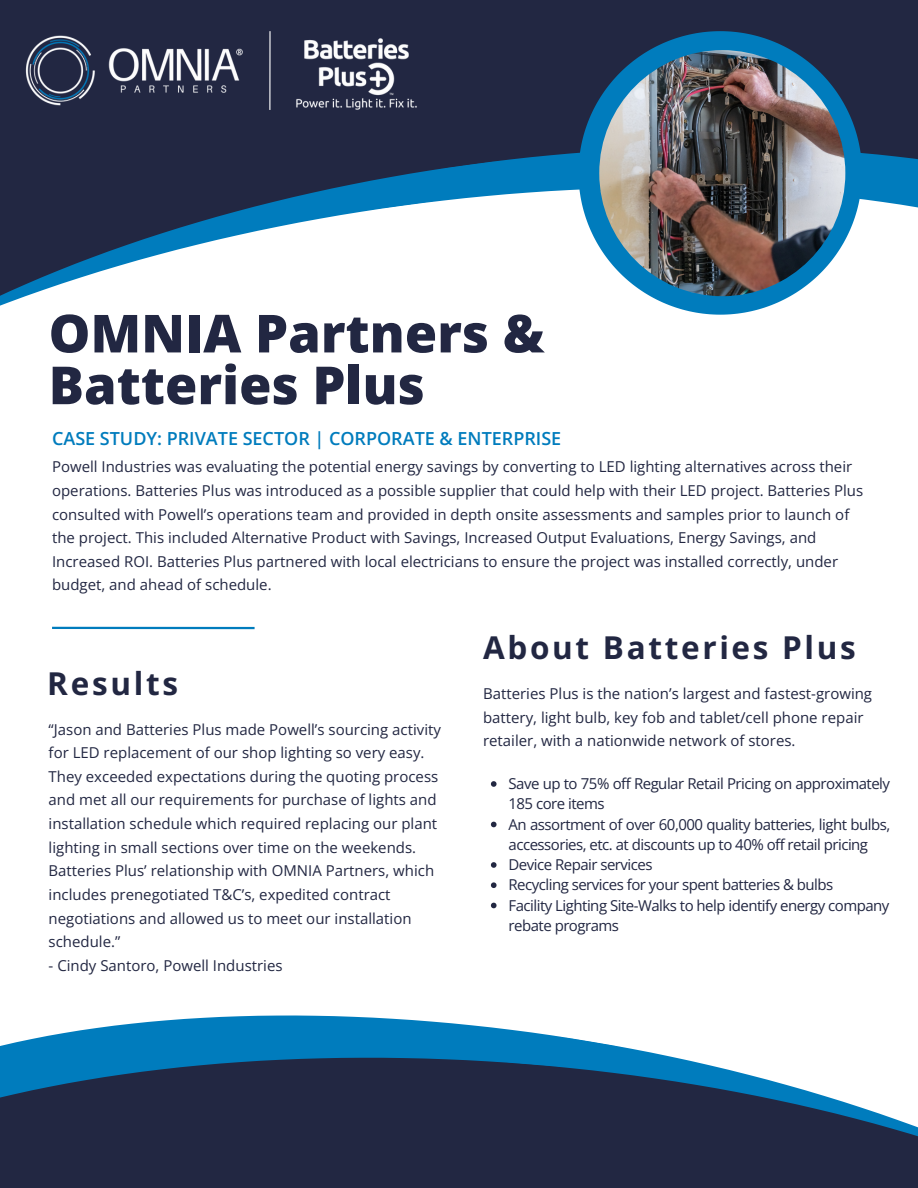
<style>
.page{position:relative;width:918px;height:1188px;background:#fff}
.page>*{position:absolute;margin:0;border:0;box-sizing:border-box;transform-origin:0 0}
.t1{font:800 52.5px/51.8px "Open Sans";color:#222742}
.t2{font:700 31.5px "Open Sans";letter-spacing:.085em;color:#222742}
.t3{font:600 18px "Open Sans";color:#007cbd}
.t4{font:15px/23.7px "Open Sans";color:#222742}
.t5{font:15px/20.2px "Open Sans";letter-spacing:-.035em;color:#222742}
</style>
<div class="page">
<div style="left:0;top:0;width:918px;height:310px;background:#222742"></div>
<svg style="left:0;top:152px;width:918px;height:158px;fill:#fff"></svg>
<img style="left:25px;top:35px;width:218px;height:71px">
<hr style="left:269px;top:31px;width:2px;height:79px;background:#fff">
<svg style="left:579px;top:31px;width:283px;height:284px"></svg>
<img style="left:599px;top:50px;width:246px;height:246px;border-radius:50%">
<svg style="left:0;top:1015px;width:918px;height:173px;fill:#222742"></svg>
<hr style="left:52px;top:627px;width:203px;height:2px;background:#007cbd">
<img style="left:296px;top:38px;width:121px;height:72px">
<svg style="left:491px;top:781px;width:6px;height:6px"></svg>
<svg style="left:491px;top:822px;width:6px;height:5px"></svg>
<svg style="left:491px;top:862px;width:6px;height:6px"></svg>
<svg style="left:491px;top:882px;width:6px;height:6px"></svg>
<svg style="left:491px;top:903px;width:6px;height:5px"></svg>
<p class="t1" style="left:49px;top:306px;width:497px">OMNIA Partners &amp;<br>Batteries Plus</p>
<p class="t3" style="left:52px;top:425px;width:511px">CASE STUDY: PRIVATE SECTOR | CORPORATE &amp; ENTERPRISE</p>
<p class="t4" style="left:52px;top:455px;width:813px">Powell Industries was evaluating the potential energy savings by converting to LED lighting alternatives across their operations. Batteries Plus was introduced as a possible supplier that could help with their LED project. Batteries Plus consulted with Powell’s operations team and provided in depth onsite assessments and samples prior to launch of the project. This included Alternative Product with Savings, Increased Output Evaluations, Energy Savings, and Increased ROI. Batteries Plus partnered with local electricians to ensure the project was installed correctly, under budget, and ahead of schedule.</p>
<p class="t2" style="left:47px;top:661px;width:132px">Results</p>
<p class="t4" style="left:49px;top:717px;width:394px">“Jason and Batteries Plus made Powell’s sourcing activity</p>
<p class="t4" style="left:49px;top:740px;width:377px">for LED replacement of our shop lighting so very easy.</p>
<p class="t4" style="left:49px;top:764px;width:391px">They exceeded expectations during the quoting process</p>
<p class="t4" style="left:49px;top:788px;width:389px">and met all our requirements for purchase of lights and</p>
<p class="t4" style="left:49px;top:811px;width:390px">installation schedule which required replacing our plant</p>
<p class="t4" style="left:49px;top:835px;width:369px">lighting in small sections over time on the weekends.</p>
<p class="t4" style="left:49px;top:859px;width:387px">Batteries Plus’ relationship with OMNIA Partners, which</p>
<p class="t4" style="left:49px;top:882px;width:344px">includes prenegotiated T&amp;C’s, expedited contract</p>
<p class="t4" style="left:49px;top:906px;width:364px">negotiations and allowed us to meet our installation</p>
<p class="t4" style="left:49px;top:929px;width:73px">schedule.”</p>
<p class="t4" style="left:49px;top:953px;width:236px">- Cindy Santoro, Powell Industries</p>
<p class="t2" style="left:483px;top:626px;width:374px">About Batteries Plus</p>
<p class="t4" style="left:483px;top:681px;width:391px">Batteries Plus is the nation’s largest and fastest-growing battery, light bulb, key fob and tablet/cell phone repair retailer, with a nationwide network of stores.</p>
<p class="t5" style="left:509px;top:773px;width:383px">Save up to 75% off Regular Retail Pricing on approximately<br>185 core items</p>
<p class="t5" style="left:509px;top:814px;width:383px">An assortment of over 60,000 quality batteries, light bulbs, accessories, etc. at discounts up to 40% off retail pricing</p>
<p class="t5" style="left:509px;top:854px;width:146px">Device Repair services</p>
<p class="t5" style="left:509px;top:874px;width:326px">Recycling services for your spent batteries &amp; bulbs</p>
<p class="t5" style="left:509px;top:895px;width:382px">Facility Lighting Site-Walks to help identify energy company rebate programs</p>
</div>
